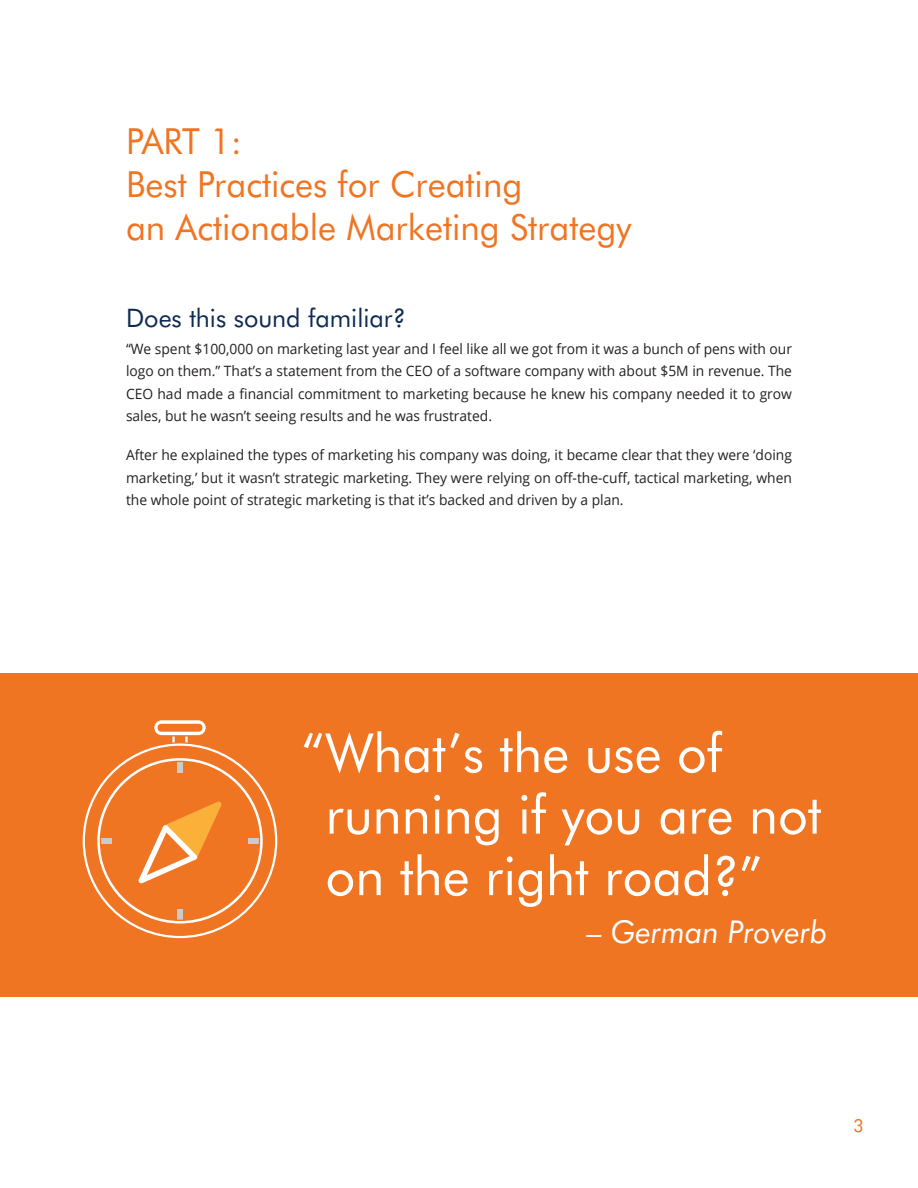
<style>
.page{position:relative;width:918px;height:1188px;background:#fff}
.page>*{position:absolute;margin:0;border:0;box-sizing:border-box;transform-origin:0 0}
.t1{font:54px/61.5px "Futura BT";color:#fff}
.t2{font:36px/43.2px "Futura BT";color:#f07523}
.t3{font:italic 31.5px "Futura BT";color:#fff}
.t4{font:25.5px "Futura BT";color:#0e2b51}
.t5{font:18px "Futura BT";color:#f07523}
.t6{font:14.25px/22.5px "Open Sans";color:#231f20;text-align:justify}
</style>
<div class="page">
<div style="left:0;top:673px;width:918px;height:324px;background:#f07523"></div>
<svg style="left:82px;top:720px;width:196px;height:219px"></svg>
<h2 class="t2" style="left:126px;top:119px;width:507px">PART 1:<br>Best Practices for Creating<br>an Actionable Marketing Strategy</h2>
<h3 class="t4" style="left:126px;top:302px;width:281px">Does this sound familiar?</h3>
<p class="t6" style="left:126px;top:337px;width:668px">“We spent $100,000 on marketing last year and I feel like all we got from it was a bunch of pens with our logo on them.” That’s a statement from the CEO of a software company with about $5M in revenue. The CEO had made a financial commitment to marketing because he knew his company needed it to grow sales, but he wasn’t seeing results and he was frustrated.</p>
<p class="t6" style="left:126px;top:444px;width:668px">After he explained the types of marketing his company was doing, it became clear that they were ‘doing marketing,’ but it wasn’t strategic marketing. They were relying on off-the-cuff, tactical marketing, when the whole point of strategic marketing is that it’s backed and driven by a plan.</p>
<h1 class="t1" style="left:325px;top:722px;width:497px;text-indent:-24px">“What’s the use of running if you are not on the right road?”</h1>
<h3 class="t3" style="left:587px;top:913px;width:242px">– German Proverb</h3>
<p class="t5" style="left:853px;top:1115px;width:12px">3</p>
</div>
